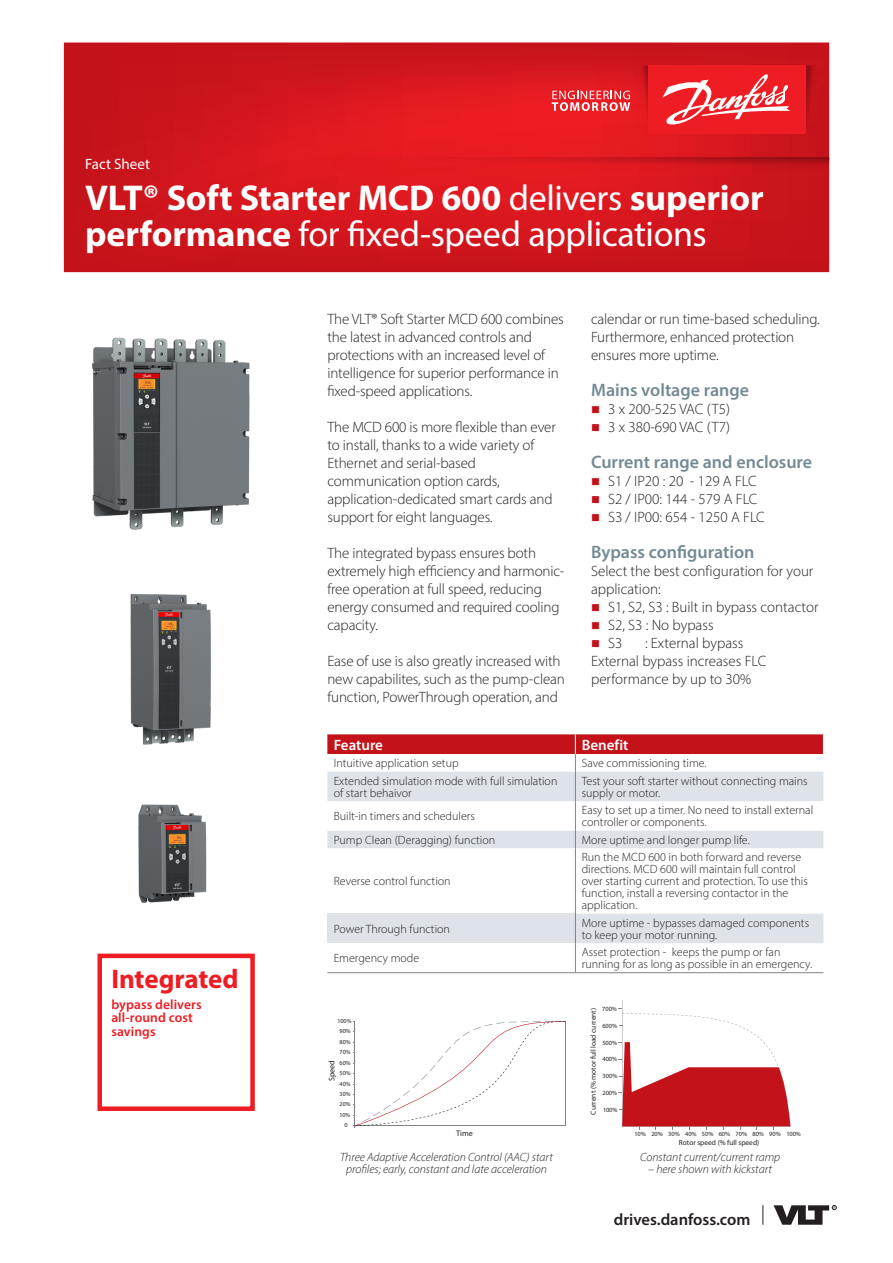
<style>
.page{position:relative;width:893px;height:1263px;background:#fff}
.page>*{position:absolute;margin:0;border:0;box-sizing:border-box;transform-origin:0 0}
.Product_name__front{font:700 36px/36px "Myriad Pro";letter-spacing:-.005em;color:#fff}
.t1{font:700 27px "Myriad Pro";letter-spacing:-.005em;color:#ee1d23}
.Schedule_Bold__front{font:600 18px "Myriad Pro";color:#738a95}
.DD_URL_Black{font:600 16.5px "Myriad Pro";color:#231f20}
.Schedule_Bold__front-2{font:300 15px/18px "Myriad Pro";letter-spacing:-.01em;color:#231f20}
.Body_copy_Regular{font:300 15px/18px "Myriad Pro";letter-spacing:-.01em;color:#231f20}
.Table_Text{font:600 15px "Myriad Pro";color:#fff}
.t2{font:15px "Myriad Pro";letter-spacing:.005em;color:#fff}
.t3{font:600 13.5px/13.5px "Myriad Pro";letter-spacing:.005em;color:#ee1d23}
.t4{font:300 12px/12px "Myriad Pro";color:#231f20}
.t5{font:italic 300 12px/12px "Myriad Pro";color:#231f20;text-align:center}
.t6{font:8.1px "Myriad Pro";color:#231f20}
.t7{font:7.35px "Myriad Pro";color:#231f20}
.t8{font:6.3px "Myriad Pro";color:#231f20}
.t9{font:6px "Myriad Pro";color:#231f20}
.s1{font-weight:400}
.s2{color:#c4121a}
</style>
<div class="page">
<svg style="left:64px;top:43px;width:765px;height:229px;background:#d3151d"></svg>
<svg style="left:806px;top:66px;width:13px;height:68px"></svg>
<svg style="left:636px;top:66px;width:12px;height:68px"></svg>
<div style="left:648px;top:66px;width:158px;height:68px;background:#ee1d23"></div>
<svg style="left:552px;top:91px;width:78px;height:20px;background:#f06b6f"></svg>
<svg style="left:662px;top:74px;width:128px;height:51px"></svg>
<svg style="left:332px;top:157px;width:497px;height:13px;background:#d4171d"></svg>
<hr style="left:565px;top:1021px;width:1px;height:105px;background:#808285">
<svg style="left:353px;top:1021px;width:212px;height:107px"></svg>
<svg style="left:619px;top:1000px;width:172px;height:130px"></svg>
<div style="left:97px;top:954px;width:158px;height:157px;border:4px solid #ee1d23"></div>
<svg style="left:774px;top:1205px;width:62px;height:20px"></svg>
<svg style="left:762px;top:1205px;width:1px;height:20px"></svg>
<img style="left:138px;top:804px;width:69px;height:99px">
<img style="left:92px;top:337px;width:158px;height:193px">
<img style="left:130px;top:593px;width:81px;height:152px">
<svg style="left:327px;top:801px;width:496px;height:142px"></svg>
<div style="left:327px;top:914px;width:248px;height:29px;background:#dde3e8"></div>
<svg style="left:327px;top:734px;width:497px;height:67px"></svg>
<hr style="left:575px;top:801px;width:1px;height:30px;background:#808285">
<svg style="left:575px;top:831px;width:1px;height:17px"></svg>
<hr style="left:575px;top:848px;width:1px;height:66px;background:#808285">
<svg style="left:575px;top:914px;width:1px;height:58px"></svg>
<hr style="left:327px;top:972px;width:248px;height:1px;background:#808285">
<hr style="left:575px;top:972px;width:248px;height:1px;background:#808285">
<p class="t2" style="left:85px;top:154px;width:67px">Fact Sheet</p>
<p class="Product_name__front" style="left:85px;top:179px;width:680px">VLT® Soft Starter MCD 600 <span class="s1">delivers</span> superior performance <span class="s1">for fixed-speed applications</span></p>
<p class="Schedule_Bold__front-2" style="left:327px;top:310px;width:238px">The VLT® Soft Starter MCD 600 combines the latest in advanced controls and protections with an increased level of intelligence for superior performance in fixed-speed applications.</p>
<p class="Schedule_Bold__front-2" style="left:327px;top:418px;width:230px">The MCD 600 is more flexible than ever to install, thanks to a wide variety of Ethernet and serial-based communication option cards, application-dedicated smart cards and support for eight languages.</p>
<p class="Schedule_Bold__front-2" style="left:327px;top:544px;width:238px">The integrated bypass ensures both extremely high efficiency and harmonic&shy;free operation at full speed, reducing energy consumed and required cooling capacity.</p>
<p class="Body_copy_Regular" style="left:327px;top:652px;width:239px">Ease of use is also greatly increased with new capabilites, such as the pump-clean function, PowerThrough operation, and</p>
<p class="Body_copy_Regular" style="left:591px;top:310px;width:230px">calendar or run time-based scheduling.<br>Furthermore, enhanced protection ensures more uptime.</p>
<p class="Schedule_Bold__front" style="left:591px;top:379px;width:160px">Mains voltage range</p>
<p class="Schedule_Bold__front-2" style="left:591px;top:400px;width:140px"><span class="s2">■</span> 3 x 200-525 VAC (T5)</p>
<p class="Schedule_Bold__front-2" style="left:591px;top:418px;width:140px"><span class="s2">■</span> 3 x 380-690 VAC (T7)</p>
<p class="Schedule_Bold__front" style="left:591px;top:451px;width:223px">Current range and enclosure</p>
<p class="Schedule_Bold__front-2" style="left:591px;top:472px;width:167px"><span class="s2">■</span> S1 / IP20 : 20 - 129 A FLC</p>
<p class="Schedule_Bold__front-2" style="left:591px;top:490px;width:168px"><span class="s2">■</span> S2 / IP00: 144 - 579 A FLC</p>
<p class="Schedule_Bold__front-2" style="left:591px;top:508px;width:175px"><span class="s2">■</span> S3 / IP00: 654 - 1250 A FLC</p>
<p class="Schedule_Bold__front" style="left:591px;top:541px;width:165px">Bypass configuration</p>
<p class="Schedule_Bold__front-2" style="left:591px;top:562px;width:224px">Select the best configuration for your application:</p>
<p class="Schedule_Bold__front-2" style="left:591px;top:598px;width:229px"><span class="s2">■</span> S1, S2, S3 : Built in bypass contactor</p>
<p class="Schedule_Bold__front-2" style="left:591px;top:616px;width:124px"><span class="s2">■</span> S2, S3 : No bypass</p>
<p class="Schedule_Bold__front-2" style="left:591px;top:634px;width:33px"><span class="s2">■</span> S3</p>
<p class="Schedule_Bold__front-2" style="left:645px;top:634px;width:100px">: External bypass</p>
<p class="Schedule_Bold__front-2" style="left:591px;top:652px;width:177px">External bypass increases FLC performance by up to 30%</p>
<p class="t1" style="left:111px;top:961px;width:129px">Integrated</p>
<p class="t3" style="left:111px;top:997px;width:92px">bypass delivers all-round cost savings</p>
<p class="Table_Text" style="left:334px;top:735px;width:51px">Feature</p>
<p class="Table_Text" style="left:582px;top:735px;width:48px">Benefit</p>
<p class="t4" style="left:334px;top:757px;width:126px">Intuitive application setup</p>
<p class="t4" style="left:582px;top:757px;width:126px">Save commissioning time.</p>
<p class="t4" style="left:334px;top:775px;width:225px">Extended simulation mode with full simulation of start behaivor</p>
<p class="t4" style="left:582px;top:775px;width:227px">Test your soft starter without connecting mains supply or motor.</p>
<p class="t4" style="left:334px;top:810px;width:143px">Built-in timers and schedulers</p>
<p class="t4" style="left:582px;top:804px;width:233px">Easy to set up a timer. No need to install external controller or components.</p>
<p class="t4" style="left:334px;top:834px;width:163px">Pump Clean (Deragging) function</p>
<p class="t4" style="left:582px;top:834px;width:169px">More uptime and longer pump life.</p>
<p class="t4" style="left:334px;top:875px;width:118px">Reverse control function</p>
<p class="t4" style="left:582px;top:851px;width:228px">Run the MCD 600 in both forward and reverse directions. MCD 600 will maintain full control over starting current and protection. To use this function, install a reversing contactor in the application.</p>
<p class="t4" style="left:334px;top:923px;width:118px">Power Through function</p>
<p class="t4" style="left:582px;top:917px;width:229px">More uptime - bypasses damaged components to keep your motor running.</p>
<p class="t4" style="left:334px;top:952px;width:87px">Emergency mode</p>
<p class="t4" style="left:582px;top:946px;width:232px">Asset protection - keeps the pump or fan running for as long as possible in an emergency.</p>
<p class="t9" style="left:338px;top:1017px;width:15px">100%</p>
<p class="t9" style="left:340px;top:1028px;width:13px">90%</p>
<p class="t9" style="left:340px;top:1038px;width:13px">80%</p>
<p class="t9" style="left:340px;top:1049px;width:13px">70%</p>
<p class="t9" style="left:340px;top:1059px;width:13px">60%</p>
<p class="t6" style="left:327px;top:1081px;width:23px;rotate:-90deg">Speed</p>
<p class="t9" style="left:340px;top:1070px;width:13px">50%</p>
<p class="t9" style="left:340px;top:1080px;width:13px">40%</p>
<p class="t9" style="left:340px;top:1091px;width:13px">30%</p>
<p class="t9" style="left:340px;top:1101px;width:13px">20%</p>
<p class="t9" style="left:340px;top:1112px;width:12px">10%</p>
<p class="t9" style="left:344px;top:1122px;width:5px">0</p>
<p class="t6" style="left:456px;top:1129px;width:18px">Time</p>
<p class="t5" style="left:340px;top:1151px;width:214px">Three Adaptive Acceleration Control (AAC) start profiles; early, constant and late acceleration</p>
<p class="t8" style="left:602px;top:1005px;width:16px">700%</p>
<p class="t8" style="left:602px;top:1022px;width:16px">600%</p>
<p class="t8" style="left:602px;top:1039px;width:16px">500%</p>
<p class="t8" style="left:603px;top:1073px;width:16px">300%</p>
<p class="t8" style="left:603px;top:1106px;width:16px">100%</p>
<p class="t7" style="left:589px;top:1114px;width:108px;rotate:-90deg">Current (% motor full load current)</p>
<p class="t8" style="left:602px;top:1056px;width:16px">400%</p>
<p class="t8" style="left:602px;top:1089px;width:16px">200%</p>
<p class="t8" style="left:719px;top:1131px;width:84px">60% 70% 80% 90% 100%</p>
<p class="t8" style="left:635px;top:1131px;width:80px">10% 20% 30% 40% 50%</p>
<p class="t7" style="left:679px;top:1139px;width:82px">Rotor speed (% full speed)</p>
<p class="t5" style="left:640px;top:1151px;width:142px">Constant current/current ramp</p>
<p class="t5" style="left:648px;top:1163px;width:125px">– here shown with kickstart</p>
<p class="DD_URL_Black" style="left:614px;top:1209px;width:138px">drives.danfoss.com</p>
</div>
